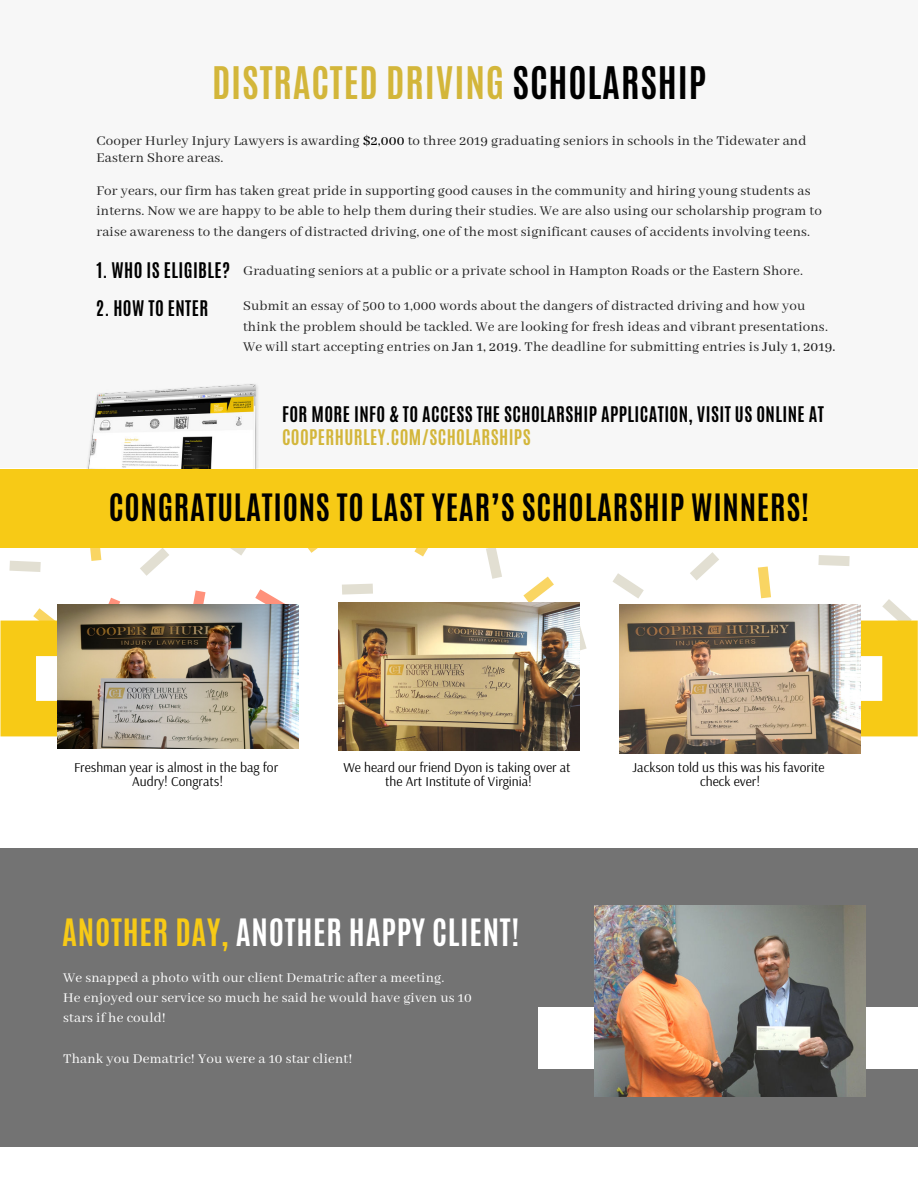
<style>
.page{position:relative;width:918px;height:1188px;background:#fff}
.page>*{position:absolute;margin:0;border:0;box-sizing:border-box;transform-origin:0 0}
.t1{font:700 37.5px "Antonio";letter-spacing:.025em;color:#d3b63a}
.t2{font:700 31.5px "Antonio";letter-spacing:.025em;color:#000}
.t3{font:700 31.5px "Antonio";letter-spacing:.025em;color:#fff}
.t4{font:700 18px "Antonio";letter-spacing:.025em;color:#000}
.t5{font:700 18px "Antonio";letter-spacing:.025em;color:#d3b63a}
.t6{font:15px/20.2px "Abhaya Libre";letter-spacing:.01em;color:#222}
.t7{font:15px/20.2px "Abhaya Libre";letter-spacing:.01em;color:#fff}
.t8{font:13.5px/14.7px "Arsenal";color:#000;text-align:center}
.s1{color:#000}
.s2{font-weight:500;color:#000}
.s3{font-family:"Antonio";font-weight:700;font-size:18px;color:#000}
.s4{font-weight:500}
.s5{color:#f7ca16}
</style>
<div class="page">
<div style="left:0;top:0;width:918px;height:468px;background:#f7f7f7"></div>
<svg style="left:414px;top:547px;width:25px;height:10px"></svg>
<svg style="left:216px;top:547px;width:31px;height:9px"></svg>
<svg style="left:88px;top:547px;width:13px;height:14px"></svg>
<svg style="left:140px;top:548px;width:29px;height:28px"></svg>
<svg style="left:190px;top:590px;width:16px;height:15px"></svg>
<svg style="left:255px;top:589px;width:32px;height:16px"></svg>
<svg style="left:342px;top:584px;width:31px;height:11px"></svg>
<svg style="left:305px;top:547px;width:31px;height:6px"></svg>
<svg style="left:9px;top:561px;width:32px;height:11px"></svg>
<svg style="left:486px;top:547px;width:16px;height:32px"></svg>
<svg style="left:613px;top:573px;width:31px;height:26px"></svg>
<svg style="left:758px;top:567px;width:13px;height:31px"></svg>
<svg style="left:690px;top:552px;width:29px;height:29px"></svg>
<svg style="left:579px;top:619px;width:8px;height:32px"></svg>
<svg style="left:523px;top:577px;width:31px;height:25px"></svg>
<svg style="left:818px;top:555px;width:32px;height:11px"></svg>
<div style="left:0;top:469px;width:918px;height:78px;background:#f7ca16"></div>
<svg style="left:802px;top:599px;width:116px;height:137px"></svg>
<svg style="left:0;top:598px;width:120px;height:138px"></svg>
<img style="left:58px;top:605px;width:240px;height:144px">
<img style="left:339px;top:602px;width:240px;height:149px">
<img style="left:620px;top:605px;width:240px;height:148px">
<img style="left:87px;top:384px;width:171px;height:84px">
<div style="left:0;top:849px;width:918px;height:298px;background:#737373"></div>
<div style="left:538px;top:1007px;width:380px;height:62px;background:#fff"></div>
<img style="left:595px;top:905px;width:271px;height:191px">
<h1 class="t1" style="left:212px;top:55px;width:495px">DISTRACTED DRIVING <span class="s1">SCHOLARSHIP</span></h1>
<p class="t6" style="left:97px;top:133px;width:711px;line-height:16.8px">Cooper Hurley Injury Lawyers is awarding <span class="s2">$2,000</span> to three 2019 graduating seniors in schools in the Tidewater and<br>Eastern Shore areas.</p>
<p class="t6" style="left:97px;top:181px;width:727px">For years, our firm has taken great pride in supporting good causes in the community and hiring young students as interns. Now we are happy to be able to help them during their studies. We are also using our scholarship program to raise awareness to the dangers of distracted driving, one of the most significant causes of accidents involving teens.</p>
<p class="t6" style="left:97px;top:261px;width:708px"><span class="s3">1. WHO IS ELIGIBLE?</span> Graduating seniors at a public or a private school in Hampton Roads or the Eastern Shore.</p>
<p class="t4" style="left:96px;top:294px;width:114px">2. HOW TO ENTER</p>
<p class="t6" style="left:243px;top:296px;width:594px">Submit an essay of 500 to 1,000 words about the dangers of distracted driving and how you think the problem should be tackled. We are looking for fresh ideas and vibrant presentations.<br>We will start accepting entries on <span class="s4">Jan 1, 2019</span>. The deadline for submitting entries is <span class="s4">July 1, 2019.</span></p>
<p class="t4" style="left:282px;top:401px;width:543px">FOR MORE INFO &amp; TO ACCESS THE SCHOLARSHIP APPLICATION, VISIT US ONLINE AT</p>
<p class="t5" style="left:282px;top:423px;width:250px">COOPERHURLEY.COM/SCHOLARSHIPS</p>
<h2 class="t2" style="left:109px;top:484px;width:702px">CONGRATULATIONS TO LAST YEAR’S SCHOLARSHIP WINNERS!</h2>
<p class="t8" style="left:74px;top:759px;width:206px">Freshman year is almost in the bag for<br>Audry! Congrats!</p>
<p class="t8" style="left:343px;top:759px;width:229px">We heard our friend Dyon is taking over at the Art Institute of Virginia!</p>
<p class="t8" style="left:632px;top:759px;width:194px">Jackson told us this was his favorite check ever!</p>
<h2 class="t3" style="left:62px;top:909px;width:459px"><span class="s5">ANOTHER DAY,</span> ANOTHER HAPPY CLIENT!</h2>
<p class="t7" style="left:63px;top:968px;width:410px">We snapped a photo with our client Dematric after a meeting.<br>He enjoyed our service so much he said he would have given us 10 stars if he could!</p>
<p class="t7" style="left:63px;top:1049px;width:291px">Thank you Dematric! You were a 10 star client!</p>
</div>
